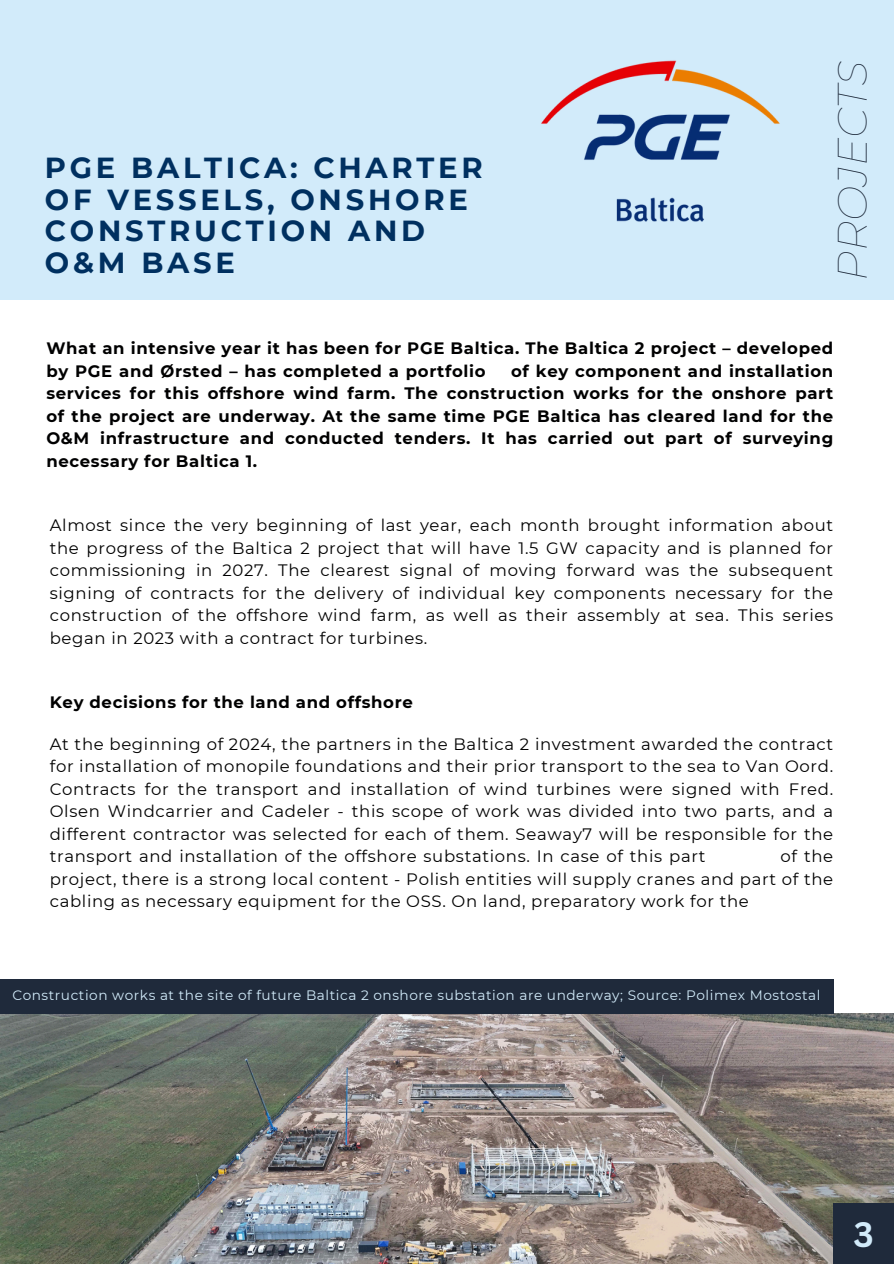
<style>
.page{position:relative;width:894px;height:1264px;background:#fff}
.page>*{position:absolute;margin:0;border:0;box-sizing:border-box;transform-origin:0 0}
.t1{font:italic 100 41.85px "Montserrat";color:#1e2a3b}
.t2{font:700 34.35px "Canva Sans";color:#d2ebfa}
.t3{font:700 28.95px/31.5px "Montserrat";letter-spacing:.13em;color:#003060}
.t4{font:16.5px/22.5px "Montserrat";letter-spacing:.04em;color:#000001;text-align:justify}
.t5{font:700 16.5px/22.5px "Montserrat";letter-spacing:.04em;color:#000001}
.t6{font:13.65px "Montserrat";letter-spacing:.04em;color:#d2ebfa}
.s1{color:#fff}
</style>
<div class="page">
<img style="left:0;top:1013px;width:893px;height:250px">
<div style="left:833px;top:1203px;width:60px;height:60px;background:#1f2a3b"></div>
<div style="left:0;top:0;width:893px;height:300px;background:#d2ebfa"></div>
<div style="left:0;top:978px;width:833px;height:35px;background:#1f2a3b"></div>
<img style="left:541px;top:60px;width:239px;height:162px">
<p class="t3" style="left:45px;top:152px;width:439px">PGE BALTICA: CHARTER<br>OF VESSELS, ONSHORE<br>CONSTRUCTION AND<br>O&amp;M BASE</p>
<p class="t1" style="left:826px;top:281px;width:222px;rotate:-90deg">PROJECTS</p>
<h1 class="t5" style="left:46px;top:337px;width:788px">What an intensive year it has been for PGE Baltica. The Baltica 2 project – developed by PGE and Ørsted – has completed a portfolio</h1>
<h1 class="t5" style="left:46px;top:359px;width:788px;text-align:justify;text-indent:464px">of key component and installation services for this offshore wind farm. The construction works for the onshore part of the project are underway. At the same time PGE Baltica has cleared land for the O&amp;M infrastructure and conducted tenders. It has carried out part of surveying necessary for Baltica 1.</h1>
<h3 class="t4" style="left:50px;top:514px;width:784px">Almost since the very beginning of last year, each month brought information about the progress of the Baltica 2 project that will have 1.5 GW capacity and is planned for commissioning in 2027. The clearest signal of moving forward was the subsequent signing of contracts for the delivery of individual key components necessary for the construction of the offshore wind farm, as well as their assembly at sea. This series began in 2023 with a contract for turbines.</h3>
<h4 class="t5" style="left:50px;top:690px;width:364px">Key decisions for the land and offshore</h4>
<h5 class="t4" style="left:50px;top:732px;width:784px">At the beginning of 2024, the partners in the Baltica 2 investment awarded the contract for installation of monopile foundations and their prior transport to the sea to Van Oord.<br>Contracts for the transport and installation of wind turbines were signed with Fred.<br>Olsen Windcarrier and Cadeler - this scope of work was divided into two parts, and a different contractor was selected for each of them. Seaway7 will be responsible for the transport and installation of the offshore substations. In case of this part</h5>
<h5 class="t4" style="left:50px;top:845px;width:784px;text-indent:730px">of the project, there is a strong local content - Polish entities will supply cranes and part of the cabling as necessary equipment for the OSS. On land, preparatory work for the <span class="s1">gif</span></h5>
<h4 class="t6" style="left:12px;top:986px;width:809px">Construction works at the site of future Baltica 2 onshore substation are underway; Source: Polimex Mostostal</h4>
<h2 class="t2" style="left:853px;top:1210px;width:22px">3</h2>
</div>
